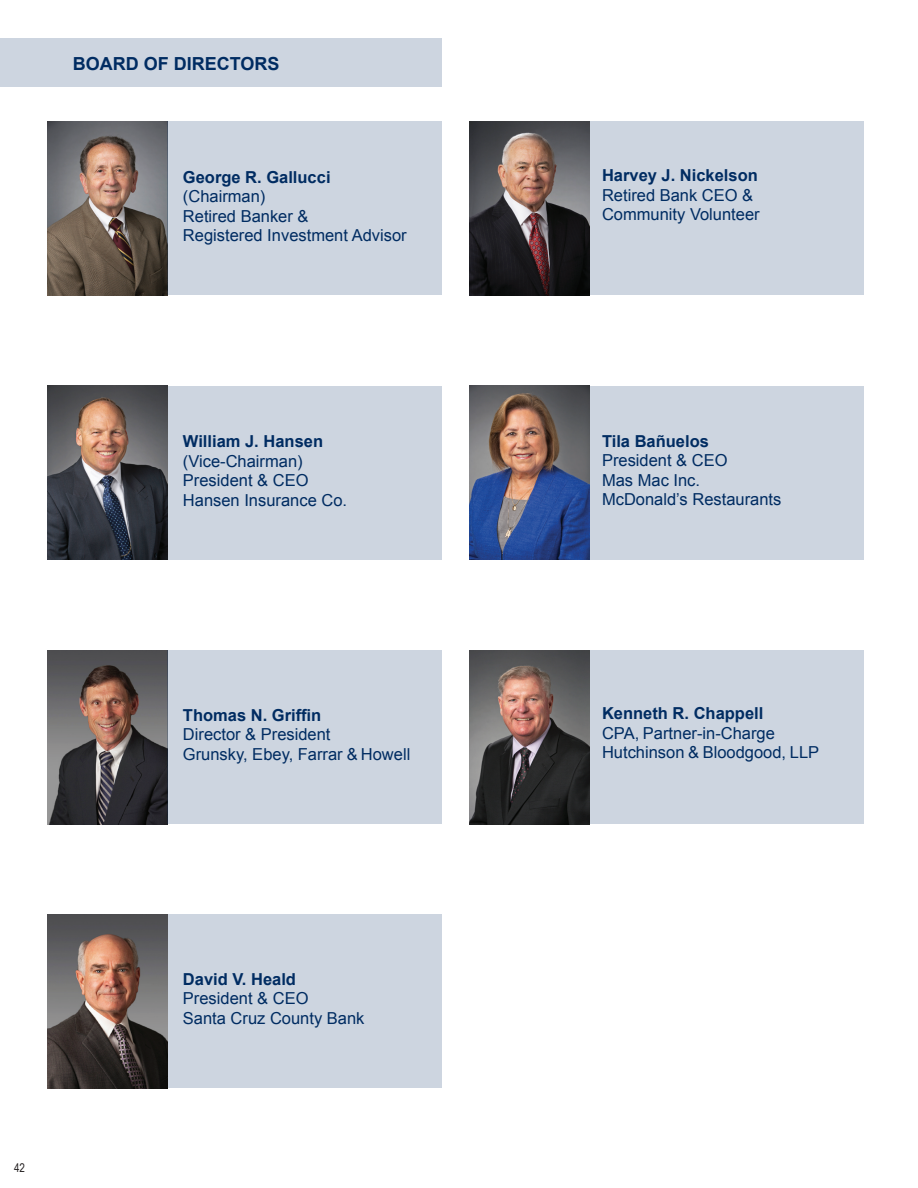
<style>
.page{position:relative;width:918px;height:1188px;background:#fff}
.page>*{position:absolute;margin:0;border:0;box-sizing:border-box;transform-origin:0 0}
.t1{font:700 18px "Arial";color:#002c62}
.t2{font:16.5px/19.5px "Arial";color:#002c62}
.t3{font:12px "Arial Narrow";color:#231f20}
.s1{font-weight:700}
</style>
<div class="page">
<div style="left:590px;top:121px;width:274px;height:174px;background:#cdd5e0"></div>
<div style="left:0;top:38px;width:442px;height:49px;background:#cdd5e0"></div>
<img style="left:47px;top:121px;width:120px;height:174px">
<div style="left:167px;top:121px;width:275px;height:174px;background:#cdd5e0"></div>
<img style="left:470px;top:121px;width:120px;height:174px">
<div style="left:167px;top:386px;width:275px;height:174px;background:#cdd5e0"></div>
<div style="left:590px;top:386px;width:274px;height:174px;background:#cdd5e0"></div>
<img style="left:47px;top:386px;width:120px;height:174px">
<img style="left:470px;top:386px;width:120px;height:174px">
<div style="left:590px;top:650px;width:274px;height:174px;background:#cdd5e0"></div>
<img style="left:47px;top:650px;width:120px;height:174px">
<img style="left:470px;top:650px;width:120px;height:174px">
<div style="left:167px;top:650px;width:275px;height:174px;background:#cdd5e0"></div>
<div style="left:167px;top:914px;width:275px;height:174px;background:#cdd5e0"></div>
<img style="left:47px;top:914px;width:120px;height:174px">
<h2 class="t1" style="left:73px;top:52px;width:208px">Board of direCtorS</h2>
<p class="t2" style="left:183px;top:167px;width:225px"><span class="s1">george r. gallucci </span>(Chairman)<br>Retired Banker &amp;<br>Registered Investment Advisor</p>
<p class="t2" style="left:602px;top:166px;width:159px"><span class="s1">harvey J. nickelson<br></span>Retired Bank CEO &amp;<br>Community Volunteer</p>
<p class="t2" style="left:183px;top:432px;width:166px"><span class="s1">william J. hansen </span>(Vice-Chairman)<br>President &amp; CEO<br>Hansen Insurance Co.</p>
<p class="t2" style="left:602px;top:431px;width:181px"><span class="s1">tila Bañuelos<br></span>President &amp; CEO<br>Mas Mac Inc.<br>McDonald’s Restaurants</p>
<p class="t2" style="left:183px;top:705px;width:229px"><span class="s1">Thomas N. Griffin<br></span>Director &amp; President<br>Grunsky, Ebey, Farrar &amp; Howell</p>
<p class="t2" style="left:602px;top:704px;width:219px"><span class="s1">kenneth r. Chappell<br></span>CPA, Partner-in-Charge<br>Hutchinson &amp; Bloodgood, LLP</p>
<p class="t3" style="left:14px;top:1159px;width:12px">42</p>
<p class="t2" style="left:183px;top:969px;width:183px"><span class="s1">david v. heald<br></span>President &amp; CEO<br>Santa Cruz County Bank</p>
</div>
